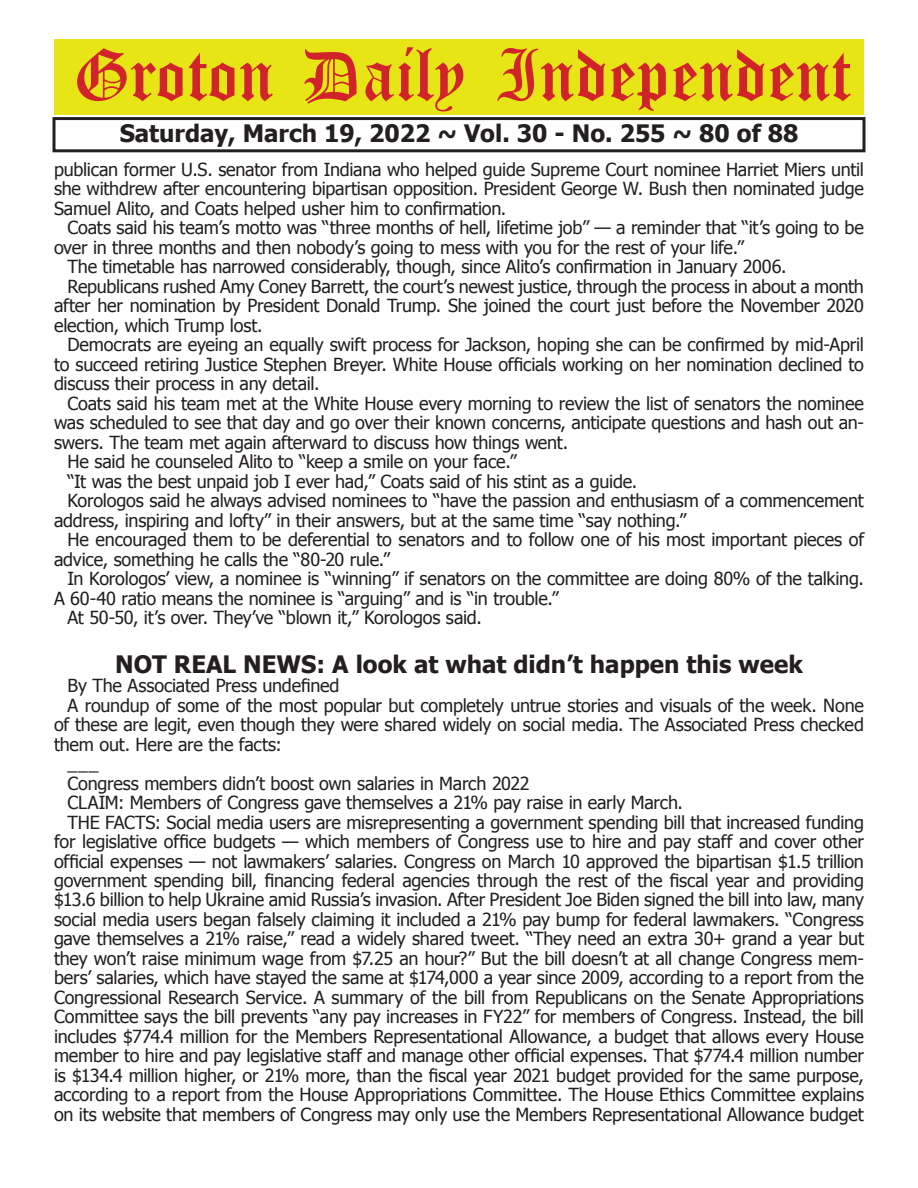
<style>
.page{position:relative;width:918px;height:1188px;background:#fff}
.page>*{position:absolute;margin:0;border:0;box-sizing:border-box;transform-origin:0 0}
.t1{font:54px "Old English Five";color:#d1232a}
.t2{font:700 24px "Tahoma";color:#231f20}
.t3{font:18px/19.5px "Tahoma";letter-spacing:-.01em;color:#231f20;text-align:justify}
</style>
<div class="page">
<div style="left:52px;top:117px;width:814px;height:35px;border:3px solid #231f20"></div>
<div style="left:54px;top:40px;width:810px;height:75px;background:#e7e515"></div>
<h1 class="t1" style="left:73px;top:50px;width:779px">Groton Daily Independent</h1>
<h2 class="t2" style="left:120px;top:116px;width:680px">Saturday, March 19, 2022 ~ Vol. 30 - No. 255 ~ 80 of 88</h2>
<p class="t3" style="left:54px;top:159px;width:812px">publican former U.S. senator from Indiana who helped guide Supreme Court nominee Harriet Miers until she withdrew after encountering bipartisan opposition. President George W. Bush then nominated judge Samuel Alito, and Coats helped usher him to confirmation.</p>
<p class="t3" style="left:68px;top:217px;width:798px">Coats said his team’s motto was “three months of hell, lifetime job” — a reminder that “it’s going to be</p>
<p class="t3" style="left:54px;top:237px;width:692px">over in three months and then nobody’s going to mess with you for the rest of your life.”</p>
<p class="t3" style="left:68px;top:256px;width:721px">The timetable has narrowed considerably, though, since Alito’s confirmation in January 2006.</p>
<p class="t3" style="left:68px;top:276px;width:798px">Republicans rushed Amy Coney Barrett, the court’s newest justice, through the process in about a month</p>
<p class="t3" style="left:54px;top:295px;width:811px">after her nomination by President Donald Trump. She joined the court just before the November 2020</p>
<p class="t3" style="left:54px;top:315px;width:210px">election, which Trump lost.</p>
<p class="t3" style="left:68px;top:334px;width:798px">Democrats are eyeing an equally swift process for Jackson, hoping she can be confirmed by mid-April</p>
<p class="t3" style="left:54px;top:354px;width:812px">to succeed retiring Justice Stephen Breyer. White House officials working on her nomination declined to</p>
<p class="t3" style="left:54px;top:373px;width:267px">discuss their process in any detail.</p>
<p class="t3" style="left:68px;top:393px;width:798px">Coats said his team met at the White House every morning to review the list of senators the nominee</p>
<p class="t3" style="left:54px;top:412px;width:812px">was scheduled to see that day and go over their known concerns, anticipate questions and hash out an-</p>
<p class="t3" style="left:54px;top:432px;width:516px">swers. The team met again afterward to discuss how things went.</p>
<p class="t3" style="left:68px;top:451px;width:451px">He said he counseled Alito to “keep a smile on your face.”</p>
<p class="t3" style="left:68px;top:471px;width:571px">“It was the best unpaid job I ever had,” Coats said of his stint as a guide.</p>
<p class="t3" style="left:68px;top:490px;width:798px">Korologos said he always advised nominees to “have the passion and enthusiasm of a commencement</p>
<p class="t3" style="left:54px;top:510px;width:634px">address, inspiring and lofty” in their answers, but at the same time “say nothing.”</p>
<p class="t3" style="left:68px;top:529px;width:798px">He encouraged them to be deferential to senators and to follow one of his most important pieces of</p>
<p class="t3" style="left:54px;top:549px;width:338px">advice, something he calls the “80-20 rule.”</p>
<p class="t3" style="left:68px;top:568px;width:798px">In Korologos’ view, a nominee is “winning” if senators on the committee are doing 80% of the talking.</p>
<p class="t3" style="left:54px;top:588px;width:506px">A 60-40 ratio means the nominee is “arguing” and is “in trouble.”</p>
<p class="t3" style="left:68px;top:607px;width:416px">At 50-50, it’s over. They’ve “blown it,” Korologos said.</p>
<h2 class="t2" style="left:115px;top:647px;width:689px">NOT REAL NEWS: A look at what didn’t happen this week</h2>
<p class="t3" style="left:68px;top:675px;width:274px">By The Associated Press undefined</p>
<p class="t3" style="left:68px;top:694px;width:798px">A roundup of some of the most popular but completely untrue stories and visuals of the week. None</p>
<p class="t3" style="left:54px;top:714px;width:812px">of these are legit, even though they were shared widely on social media. The Associated Press checked</p>
<p class="t3" style="left:54px;top:733px;width:229px">them out. Here are the facts:</p>
<p class="t3" style="left:68px;top:753px;width:33px">___</p>
<p class="t3" style="left:68px;top:772px;width:464px">Congress members didn’t boost own salaries in March 2022</p>
<p class="t3" style="left:68px;top:792px;width:617px">CLAIM: Members of Congress gave themselves a 21% pay raise in early March.</p>
<p class="t3" style="left:68px;top:811px;width:798px">THE FACTS: Social media users are misrepresenting a government spending bill that increased funding</p>
<p class="t3" style="left:54px;top:831px;width:811px">for legislative office budgets — which members of Congress use to hire and pay staff and cover other</p>
<p class="t3" style="left:54px;top:850px;width:812px">official expenses — not lawmakers’ salaries. Congress on March 10 approved the bipartisan $1.5 trillion</p>
<p class="t3" style="left:54px;top:870px;width:811px">government spending bill, financing federal agencies through the rest of the fiscal year and providing</p>
<p class="t3" style="left:54px;top:889px;width:812px">$13.6 billion to help Ukraine amid Russia’s invasion. After President Joe Biden signed the bill into law, many</p>
<p class="t3" style="left:54px;top:909px;width:812px">social media users began falsely claiming it included a 21% pay bump for federal lawmakers. “Congress</p>
<p class="t3" style="left:54px;top:928px;width:812px">gave themselves a 21% raise,” read a widely shared tweet. “They need an extra 30+ grand a year but</p>
<p class="t3" style="left:54px;top:948px;width:812px">they won’t raise minimum wage from $7.25 an hour?” But the bill doesn’t at all change Congress mem-</p>
<p class="t3" style="left:54px;top:967px;width:812px">bers’ salaries, which have stayed the same at $174,000 a year since 2009, according to a report from the</p>
<p class="t3" style="left:54px;top:987px;width:812px">Congressional Research Service. A summary of the bill from Republicans on the Senate Appropriations</p>
<p class="t3" style="left:54px;top:1006px;width:811px">Committee says the bill prevents “any pay increases in FY22” for members of Congress. Instead, the bill</p>
<p class="t3" style="left:54px;top:1026px;width:811px">includes $774.4 million for the Members Representational Allowance, a budget that allows every House</p>
<p class="t3" style="left:54px;top:1045px;width:812px">member to hire and pay legislative staff and manage other official expenses. That $774.4 million number</p>
<p class="t3" style="left:54px;top:1065px;width:812px">is $134.4 million higher, or 21% more, than the fiscal year 2021 budget provided for the same purpose,</p>
<p class="t3" style="left:54px;top:1084px;width:812px">according to a report from the House Appropriations Committee. The House Ethics Committee explains</p>
<p class="t3" style="left:54px;top:1104px;width:811px">on its website that members of Congress may only use the Members Representational Allowance budget</p>
</div>
